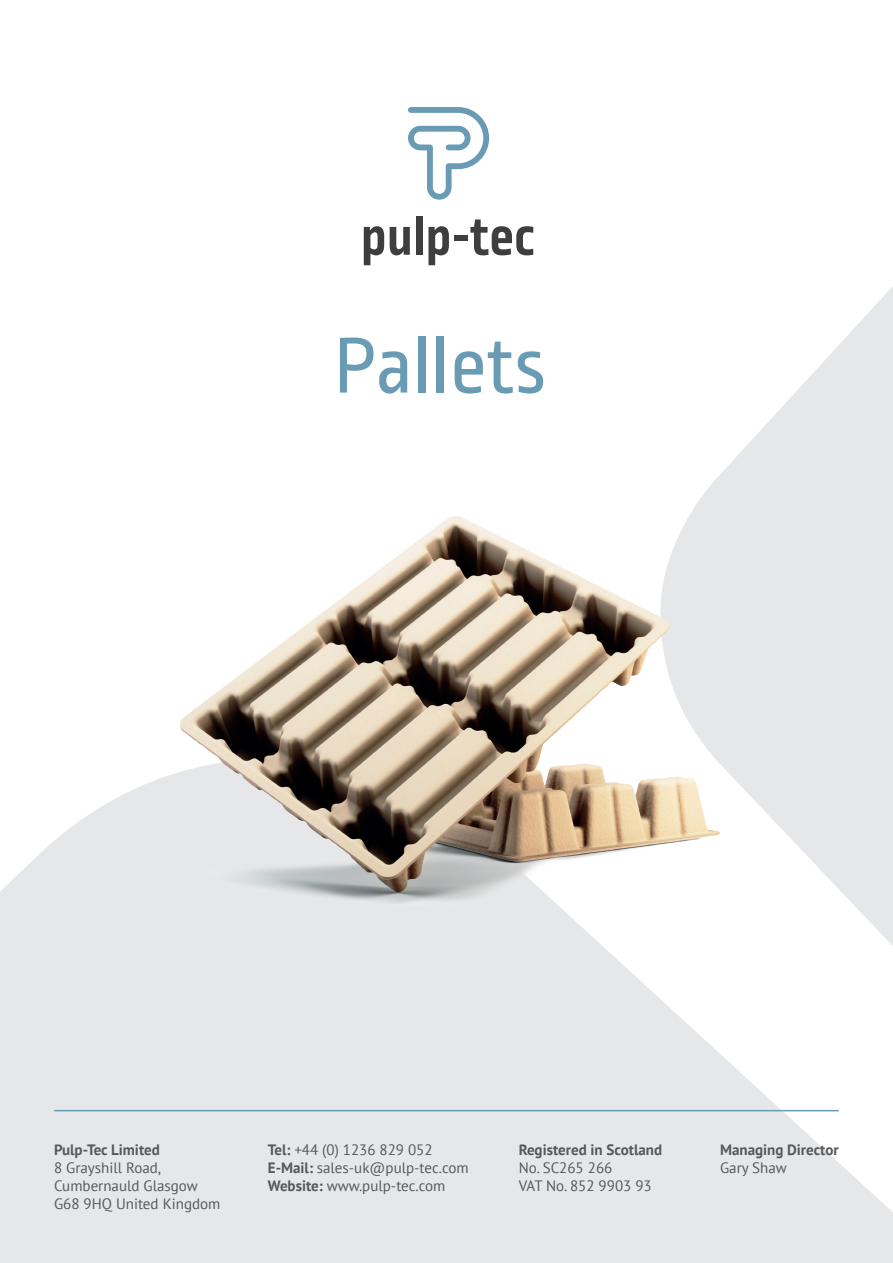
<style>
.page{position:relative;width:893px;height:1263px;background:#fff}
.page>*{position:absolute;margin:0;border:0;box-sizing:border-box;transform-origin:0 0}
.t1{font:82.5px "Ropa Sans";color:#699cb4}
.t2{font:15px/18px "PT Sans";color:#57585a}
.t3{font:700 15px "PT Sans";color:#57585a}
.s1{font-weight:700}
</style>
<div class="page">
<div style="left:0;top:800px;width:658px;height:463px;background:#e6e7e9"></div>
<svg style="left:658px;top:286px;width:235px;height:977px;fill:#e6e7e9"></svg>
<svg style="left:408px;top:107px;width:81px;height:93px"></svg>
<svg style="left:364px;top:226px;width:20px;height:39px"></svg>
<svg style="left:390px;top:227px;width:20px;height:28px"></svg>
<div style="left:416px;top:216px;width:6px;height:39px;background:#3e3e3f"></div>
<svg style="left:428px;top:226px;width:21px;height:39px"></svg>
<div style="left:454px;top:235px;width:13px;height:6px;background:#3e3e3f"></div>
<svg style="left:470px;top:219px;width:63px;height:36px"></svg>
<hr style="left:55px;top:1110px;width:783px;height:1px;background:#699cb4">
<img style="left:114px;top:489px;width:659px;height:466px">
<h1 class="t1" style="left:334px;top:321px;width:214px">Pallets</h1>
<p class="t3" style="left:54px;top:1140px;width:107px">Pulp-Tec Limited</p>
<p class="t2" style="left:54px;top:1158px;width:168px">8 Grayshill Road,<br>Cumbernauld Glasgow<br>G68 9HQ United Kingdom</p>
<p class="t2" style="left:268px;top:1140px;width:202px"><span class="s1">Tel:</span> +44 (0) 1236 829 052<br><span class="s1">E-Mail:</span> sales-uk@pulp-tec.com<br><span class="s1">Website:</span> www.pulp-tec.com</p>
<p class="t3" style="left:519px;top:1140px;width:145px">Registered in Scotland</p>
<p class="t2" style="left:519px;top:1158px;width:134px">No. SC265 266<br>VAT No. 852 9903 93</p>
<p class="t3" style="left:720px;top:1140px;width:120px">Managing Director</p>
<p class="t2" style="left:720px;top:1158px;width:68px">Gary Shaw</p>
</div>
